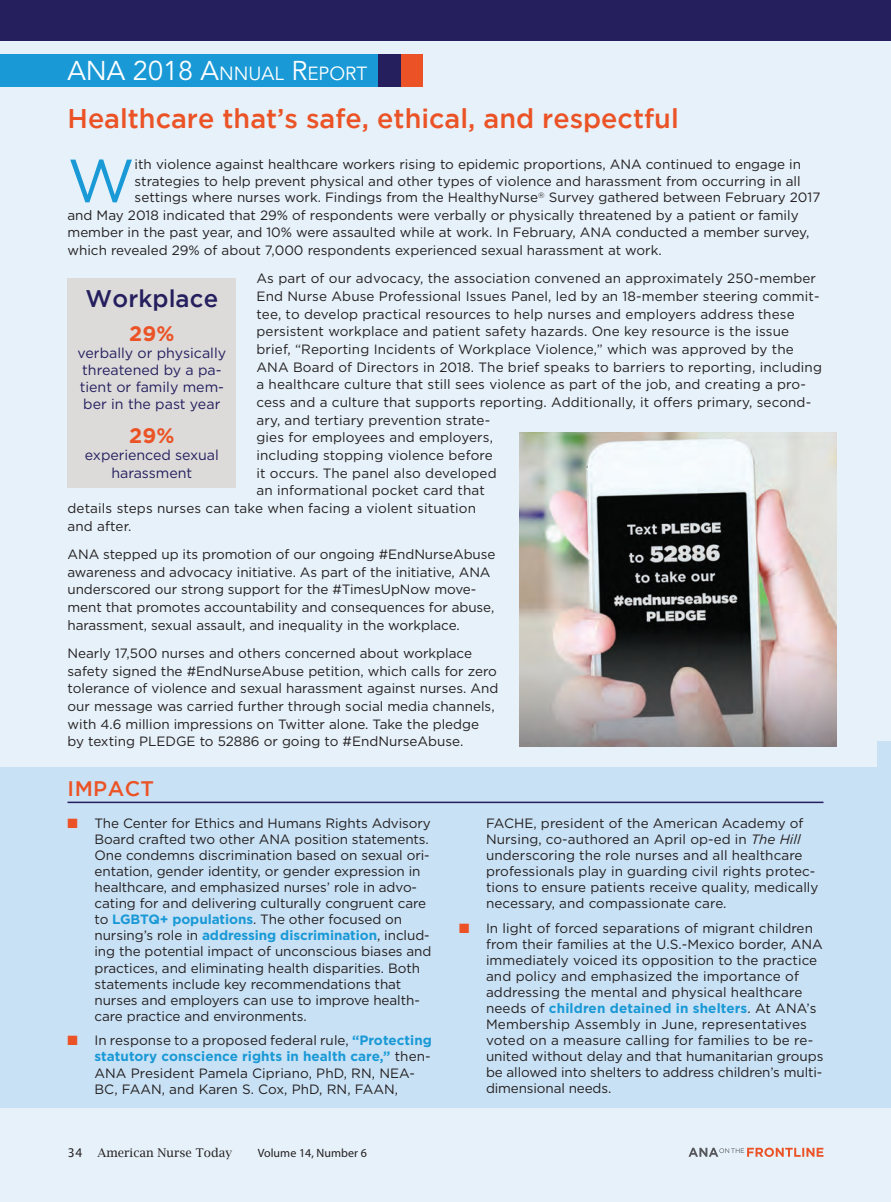
<style>
.page{position:relative;width:891px;height:1202px;background:#e6f1f9}
.page>*{position:absolute;margin:0;border:0;box-sizing:border-box;transform-origin:0 0}
.t1{font:60.6px "Gotham";color:#1999d6}
.t2{font:500 27px "Gotham";color:#eb5326}
.t3{font:500 24px "Gotham";letter-spacing:.005em;color:#251f5e}
.t4{font:500 21px "Gotham";letter-spacing:.02em;color:#eb5326}
.t5{font:700 21px "Gotham";color:#eb5326}
.t6{font:18.9px "Avenir LT Std";color:#fff}
.t7{font:14.25px/17.1px "Gotham";color:#251f5e}
.t8{font:13.5px/16px "Gotham";color:#231f20}
.t9{font:12px "Lucida Bright";letter-spacing:.005em;color:#231f20}
.t10{font:12px "Myriad Pro";letter-spacing:.005em;color:#231f20}
.s1{font-size:27px}
.s2{color:#eb5326}
.s3{font-weight:700;color:#1999d6}
.s4{font-family:"Lucida Grande"}
.s5{font-style:italic}
</style>
<div class="page">
<div style="left:0;top:0;width:891px;height:40px;background:#251f5e"></div>
<svg style="left:689px;top:1147px;width:135px;height:9px"></svg>
<div style="left:0;top:766px;width:878px;height:341px;background:#c9e1f4"></div>
<hr style="left:68px;top:801px;width:756px;height:2px;background:#251f5e">
<div style="left:78px;top:54px;width:344px;height:32px;background:#eb5326"></div>
<div style="left:59px;top:54px;width:342px;height:32px;background:#251f5e"></div>
<div style="left:0;top:54px;width:378px;height:32px;background:#1999d6"></div>
<div style="left:878px;top:740px;width:13px;height:367px;background:#c9e1f4"></div>
<div style="left:68px;top:278px;width:168px;height:210px;background:#dcdbda"></div>
<img style="left:520px;top:433px;width:317px;height:313px">
<h3 class="t6" style="left:67px;top:62px;width:301px"><span class="s1">ANA 2018 A</span>NN UAL <span class="s1">R</span>EPORT</h3>
<h2 class="t2" style="left:68px;top:103px;width:613px">Healthcare that’s safe, ethical, and respectful</h2>
<h1 class="t1" style="left:68px;top:147px;width:69px">W</h1>
<p class="t8" style="left:135px;top:156px;width:668px">ith violence against healthcare workers rising to epidemic proportions, ANA continued to engage in</p>
<p class="t8" style="left:135px;top:172px;width:668px">strategies to help prevent physical and other types of violence and harassment from occurring in all</p>
<p class="t8" style="left:135px;top:189px;width:687px">settings where nurses work. Findings from the HealthyNurse<sup>®</sup> Survey gathered between February 2017</p>
<p class="t8" style="left:68px;top:207px;width:733px">and May 2018 indicated that 29% of respondents were verbally or physically threatened by a patient or family</p>
<p class="t8" style="left:68px;top:224px;width:743px">member in the past year, and 10% were assaulted while at work. In February, ANA conducted a member survey,</p>
<p class="t8" style="left:68px;top:242px;width:596px">which revealed 29% of about 7,000 respondents experienced sexual harassment at work.</p>
<p class="t8" style="left:257px;top:270px;width:561px">As part of our advocacy, the association convened an approximately 250-member</p>
<p class="t8" style="left:257px;top:288px;width:565px">End Nurse Abuse Professional Issues Panel, led by an 18-member steering commit-</p>
<p class="t8" style="left:257px;top:306px;width:540px">tee, to develop practical resources to help nurses and employers address these</p>
<p class="t8" style="left:257px;top:323px;width:534px">persistent workplace and patient safety hazards. One key resource is the issue</p>
<p class="t8" style="left:257px;top:341px;width:539px">brief, “Reporting Incidents of Workplace Violence,” which was approved by the</p>
<p class="t8" style="left:257px;top:359px;width:567px">ANA Board of Directors in 2018. The brief speaks to barriers to reporting, including</p>
<p class="t8" style="left:257px;top:376px;width:551px">a healthcare culture that still sees violence as part of the job, and creating a pro-</p>
<p class="t8" style="left:257px;top:394px;width:556px">cess and a culture that supports reporting. Additionally, it offers primary, second-</p>
<p class="t8" style="left:257px;top:411px;width:235px">ary, and tertiary prevention strate-</p>
<p class="t8" style="left:257px;top:429px;width:238px">gies for employees and employers,</p>
<p class="t8" style="left:257px;top:447px;width:238px">including stopping violence before</p>
<p class="t8" style="left:257px;top:464px;width:242px">it occurs. The panel also developed</p>
<p class="t8" style="left:257px;top:482px;width:230px">an informational pocket card that</p>
<p class="t8" style="left:68px;top:500px;width:410px">details steps nurses can take when facing a violent situation</p>
<p class="t8" style="left:68px;top:517px;width:65px">and after.</p>
<p class="t8" style="left:68px;top:545px;width:430px;line-height:17.7px">ANA stepped up its promotion of our ongoing #EndNurseAbuse awareness and advocacy initiative. As part of the initiative, ANA underscored our strong support for the #TimesUpNow move&shy;ment that promotes accountability and consequences for abuse, harassment, sexual assault, and inequality in the workplace.</p>
<p class="t8" style="left:68px;top:644px;width:433px;line-height:17.7px">Nearly 17,500 nurses and others concerned about workplace safety signed the #EndNurseAbuse petition, which calls for zero tolerance of violence and sexual harassment against nurses. And our message was carried further through social media channels, with 4.6 million impressions on Twitter alone. Take the pledge by texting PLEDGE to 52886 or going to #EndNurseAbuse.</p>
<h3 class="t3" style="left:86px;top:285px;width:134px">Workplace</h3>
<h3 class="t5" style="left:129px;top:321px;width:47px">29%</h3>
<p class="t7" style="left:78px;top:344px;width:150px">verbally or physically threatened by a pa&shy;tient or family mem&shy;ber in the past year</p>
<h3 class="t5" style="left:129px;top:424px;width:47px">29%</h3>
<p class="t7" style="left:85px;top:446px;width:135px;text-align:center">experienced sexual harassment</p>
<h3 class="t4" style="left:68px;top:777px;width:88px">IMPACT</h3>
<p class="t8" style="left:94px;top:815px;width:339px;text-indent:-27px"><span class="s2">■</span> The Center for Ethics and Humans Rights Advisory Board crafted two other ANA position statements.<br>One condemns discrimination based on sexual ori&shy;entation, gender identity, or gender expression in healthcare, and emphasized nurses’ role in advo&shy;cating for and delivering culturally congruent care to <span class="s3">LGBTQ+ populations</span>. The other focused on nursing’s role in <span class="s3">addressing discrimination</span>, includ&shy;ing the potential impact of unconscious biases and practices, and eliminating health disparities. Both statements include key recommendations that nurses and employers can use to improve health&shy;care practice and environments.</p>
<p class="t8" style="left:94px;top:1032px;width:339px;text-indent:-27px"><span class="s2">■</span> In response to a proposed federal rule, <span class="s3">“Protecting statutory conscience rights in health care,”</span> then-ANA President Pamela Cipriano, PhD, RN, NEA-BC, FAAN, and Karen S. Cox, PhD, RN, FAAN,</p>
<p class="t9" style="left:68px;top:1145px;width:166px"><span class="s4">34</span> American Nurse Today</p>
<p class="t10" style="left:258px;top:1145px;width:111px">Volume 14, Number 6</p>
<p class="t8" style="left:486px;top:814px;width:334px">FACHE, president of the American Academy of Nursing, co-authored an April op-ed in <span class="s5">The Hill </span>underscoring the role nurses and all healthcare professionals play in guarding civil rights protec&shy;tions to ensure patients receive quality, medically necessary, and compassionate care.</p>
<p class="t8" style="left:486px;top:919px;width:339px;text-indent:-27px"><span class="s2">■</span> In light of forced separations of migrant children from their families at the U.S.-Mexico border, ANA immediately voiced its opposition to the practice and policy and emphasized the importance of addressing the mental and physical healthcare needs of <span class="s3">children detained in shelters</span>. At ANA’s Membership Assembly in June, representatives voted on a measure calling for families to be re&shy;united without delay and that humanitarian groups be allowed into shelters to address children’s multi&shy;dimensional needs.</p>
</div>
